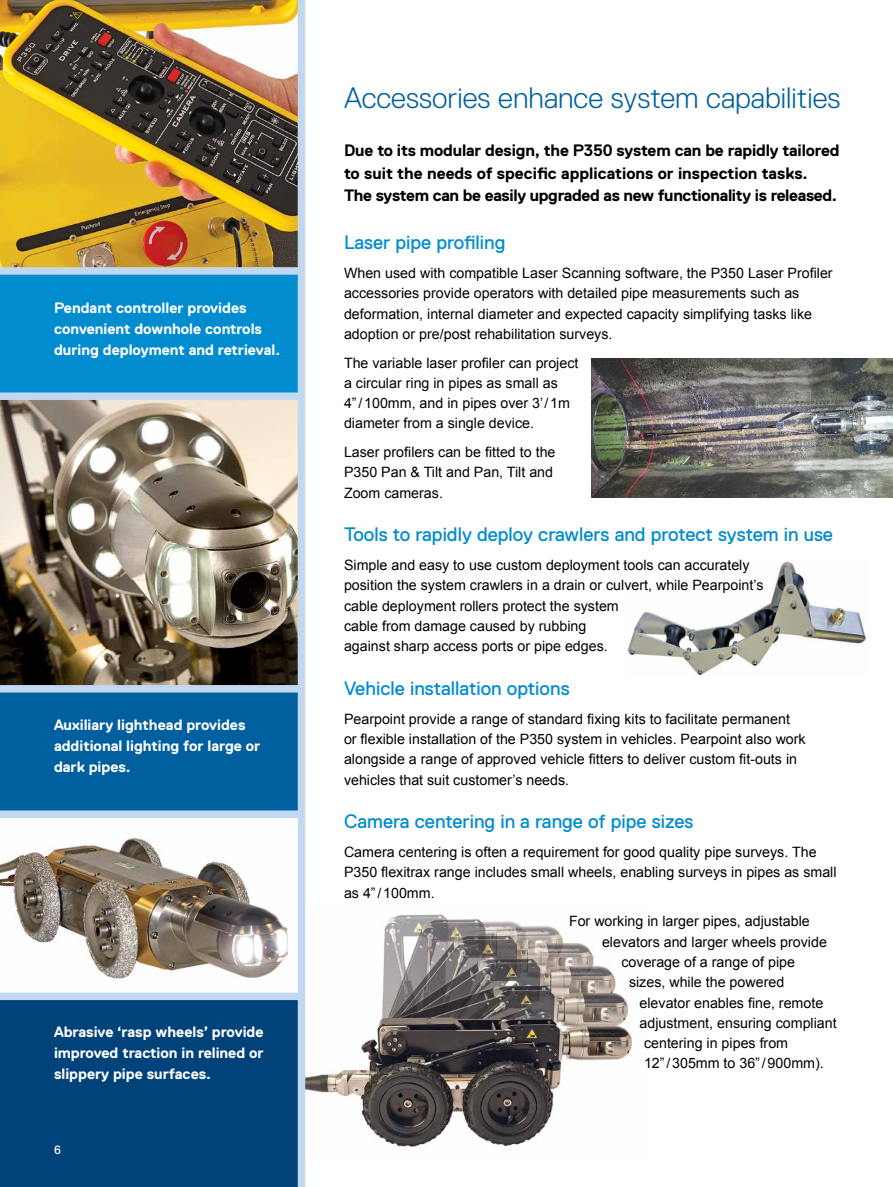
<style>
.page{position:relative;width:893px;height:1187px;background:#fff}
.page>*{position:absolute;margin:0;border:0;box-sizing:border-box;transform-origin:0 0}
.t1{font:300 29.55px "Replica Std";color:#005f9e}
.t2{font:19.5px "Replica Std";color:#008ccf}
.t3{font:700 16.5px/22.5px "Replica Std";letter-spacing:-.01em;color:#000}
.t4{font:700 15px/21px "Replica Std";color:#fff}
.t5{font:14.25px/20.2px "Arial";color:#000}
.t6{font:12px "Replica Std";color:#fff}
</style>
<div class="page">
<img style="left:627px;top:561px;width:239px;height:115px">
<img style="left:305px;top:904px;width:328px;height:258px">
<div style="left:0;top:568px;width:301px;height:246px;background:#005f9e"></div>
<div style="left:0;top:995px;width:301px;height:191px;background:#00437b"></div>
<div style="left:0;top:0;width:301px;height:396px;background:#008ccf"></div>
<img style="left:0;top:0;width:298px;height:267px">
<div style="left:0;top:267px;width:301px;height:8px;background:#c2d8f0"></div>
<img style="left:0;top:400px;width:298px;height:285px">
<div style="left:0;top:392px;width:301px;height:8px;background:#c2d8f0"></div>
<div style="left:0;top:685px;width:301px;height:7px;background:#c2d8f0"></div>
<img style="left:0;top:817px;width:298px;height:175px">
<div style="left:298px;top:0;width:7px;height:1186px;background:#c2d8f0"></div>
<div style="left:0;top:992px;width:301px;height:8px;background:#c2d8f0"></div>
<div style="left:0;top:810px;width:301px;height:7px;background:#c2d8f0"></div>
<img style="left:591px;top:358px;width:302px;height:139px">
<p class="t4" style="left:54px;top:297px;width:228px">Pendant controller provides convenient downhole controls during deployment and retrieval.</p>
<p class="t4" style="left:54px;top:714px;width:208px">Auxiliary lighthead provides additional lighting for large or dark pipes.</p>
<p class="t4" style="left:54px;top:1021px;width:211px;text-align:justify">Abrasive ‘rasp wheels’ provide improved traction in relined or slippery pipe surfaces.</p>
<p class="t6" style="left:54px;top:1142px;width:8px">6</p>
<h1 class="t1" style="left:344px;top:81px;width:498px">Accessories enhance system capabilities</h1>
<p class="t3" style="left:344px;top:139px;width:497px">Due to its modular design, the P350 system can be rapidly tailored to suit the needs of specific applications or inspection tasks.<br>The system can be easily upgraded as new functionality is released.</p>
<h2 class="t2" style="left:344px;top:232px;width:163px">Laser pipe profiling</h2>
<p class="t5" style="left:344px;top:263px;width:490px">When used with compatible Laser Scanning software, the P350 Laser Profiler accessories provide operators with detailed pipe measurements such as deformation, internal diameter and expected capacity simplifying tasks like adoption or pre/post rehabilitation surveys.</p>
<p class="t5" style="left:344px;top:352px;width:236px">The variable laser profiler can project a circular ring in pipes as small as 4”/100mm, and in pipes over 3’/1m diameter from a single device.</p>
<p class="t5" style="left:344px;top:442px;width:213px">Laser profilers can be fitted to the<br>P350 Pan &amp; Tilt and Pan, Tilt and<br>Zoom cameras.</p>
<h2 class="t2" style="left:344px;top:524px;width:491px">Tools to rapidly deploy crawlers and protect system in use</h2>
<p class="t5" style="left:344px;top:555px;width:421px">Simple and easy to use custom deployment tools can accurately position the system crawlers in a drain or culvert, while Pearpoint’s cable deployment rollers protect the system<br>cable from damage caused by rubbing<br>against sharp access ports or pipe edges.</p>
<h2 class="t2" style="left:344px;top:677px;width:227px">Vehicle installation options</h2>
<p class="t5" style="left:344px;top:708px;width:463px">Pearpoint provide a range of standard fixing kits to facilitate permanent or flexible installation of the P350 system in vehicles. Pearpoint also work alongside a range of approved vehicle fitters to deliver custom fit-outs in vehicles that suit customer’s needs.</p>
<h2 class="t2" style="left:344px;top:810px;width:351px">Camera centering in a range of pipe sizes</h2>
<p class="t5" style="left:344px;top:842px;width:494px">Camera centering is often a requirement for good quality pipe surveys. The<br>P350 flexitrax range includes small wheels, enabling surveys in pipes as small as 4”/100mm.</p>
<p class="t5" style="left:569px;top:911px;width:242px">For working in larger pipes, adjustable</p>
<p class="t5" style="left:602px;top:931px;width:226px">elevators and larger wheels provide</p>
<p class="t5" style="left:621px;top:951px;width:175px">coverage of a range of pipe</p>
<p class="t5" style="left:629px;top:972px;width:157px">sizes, while the powered</p>
<p class="t5" style="left:639px;top:992px;width:185px">elevator enables fine, remote</p>
<p class="t5" style="left:639px;top:1012px;width:199px">adjustment, ensuring compliant</p>
<p class="t5" style="left:644px;top:1032px;width:146px">centering in pipes from</p>
<p class="t5" style="left:644px;top:1053px;width:181px">12”/305mm to 36”/900mm).</p>
</div>
